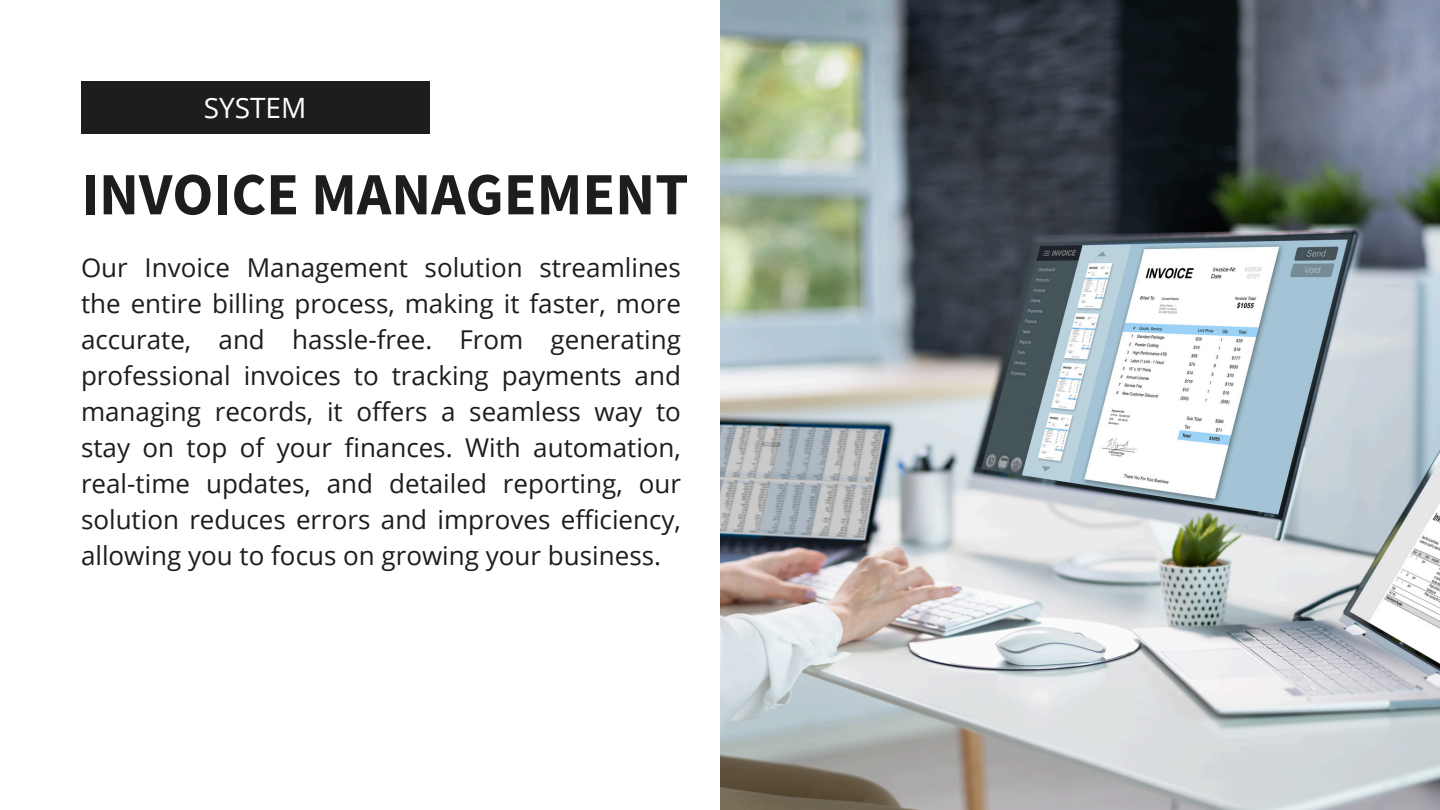
<style>
.page{position:relative;width:1440px;height:810px;background:#fff}
.page>*{position:absolute;margin:0;border:0;box-sizing:border-box;transform-origin:0 0}
.t1{font:700 60px "Source Sans Pro";color:#1d1d1f}
.t2{font:28px "Open Sans";color:#fff}
.t3{font:26px/36px "Open Sans";color:#1d1d1f;text-align:justify}
</style>
<div class="page">
<img style="left:720px;top:0;width:720px;height:810px">
<div style="left:81px;top:81px;width:348px;height:52px;background:#1d1d1f"></div>
<h1 class="t2" style="left:204px;top:88px;width:104px">SYSTEM</h1>
<p class="t1" style="left:81px;top:155px;width:609px">INVOICE MANAGEMENT</p>
<p class="t3" style="left:81px;top:249px;width:601px">Our Invoice Management solution streamlines the entire billing process, making it faster, more accurate, and hassle-free. From generating professional invoices to tracking payments and managing records, it offers a seamless way to stay on top of your finances. With automation, real-time updates, and detailed reporting, our solution reduces errors and improves efficiency, allowing you to focus on growing your business.</p>
</div>
